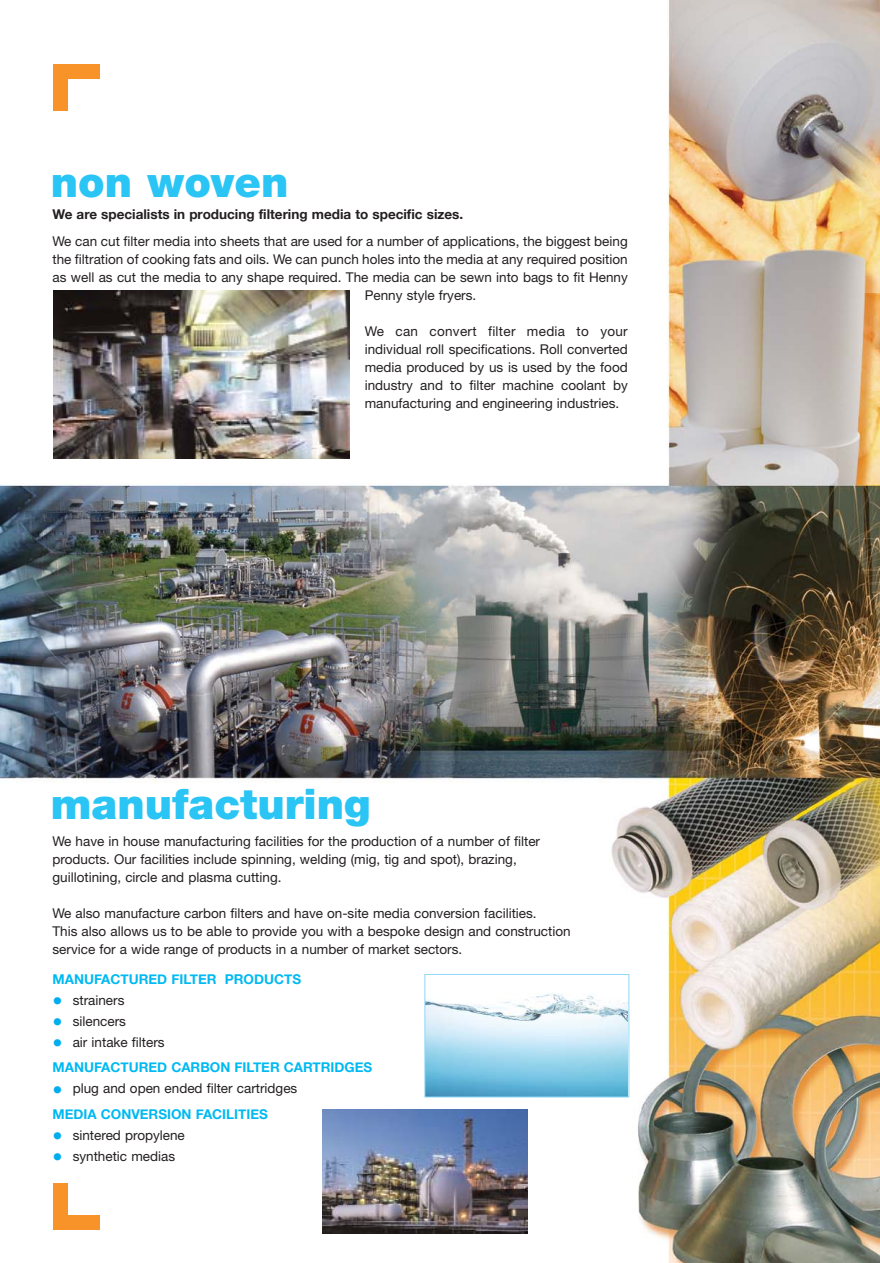
<style>
.page{position:relative;width:880px;height:1263px;background:#fff}
.page>*{position:absolute;margin:0;border:0;box-sizing:border-box;transform-origin:0 0}
.t1{font:900 42.3px "Helvetica Neue";color:#2ac5f4}
.t2{font:13.5px/18px "Helvetica Neue";color:#231f20}
.t3{font:700 13.5px/25.5px "Helvetica Neue";color:#00b9f2}
.t4{font:700 13.5px "Helvetica Neue";color:#231f20}
.s1{font-size:20.25px;color:#00aeef}
.s2{font-weight:400;font-size:20.25px;color:#00aeef}
.s3{font-weight:400;color:#231f20}
.s4{font-weight:700;color:#00b9f2}
</style>
<div class="page">
<img style="left:0;top:0;width:880px;height:1263px">
<div style="left:53px;top:64px;width:15px;height:47px;background:#f79328"></div>
<div style="left:53px;top:64px;width:47px;height:15px;background:#f79328"></div>
<div style="left:53px;top:1183px;width:15px;height:47px;background:#f79328"></div>
<div style="left:53px;top:1215px;width:47px;height:15px;background:#f79328"></div>
<img style="left:53px;top:291px;width:297px;height:167px">
<img style="left:426px;top:976px;width:201px;height:119px">
<div style="left:424px;top:974px;width:205px;height:123px;border:1px solid #8ed8f8"></div>
<img style="left:322px;top:1110px;width:205px;height:123px">
<h1 class="t1" style="left:51px;top:166px;width:239px">non woven</h1>
<p class="t4" style="left:53px;top:206px;width:412px">We are specialists in producing filtering media to specific sizes.</p>
<p class="t2" style="left:53px;top:234px;width:577px">We can cut filter media into sheets that are used for a number of applications, the biggest being</p>
<p class="t2" style="left:53px;top:252px;width:577px">the filtration of cooking fats and oils. We can punch holes into the media at any required position</p>
<p class="t2" style="left:53px;top:270px;width:577px">as well as cut the media to any shape required. The media can be sewn into bags to fit Henny</p>
<p class="t2" style="left:365px;top:288px;width:113px">Penny style fryers.</p>
<p class="t2" style="left:365px;top:324px;width:265px;text-align:justify">We can convert filter media to your individual roll specifications. Roll converted media produced by us is used by the food industry and to filter machine coolant by manufacturing and engineering industries.</p>
<h1 class="t1" style="left:51px;top:789px;width:321px">manufacturing</h1>
<p class="t2" style="left:53px;top:833px;width:489px">We have in house manufacturing facilities for the production of a number of filter products. Our facilities include spinning, welding (mig, tig and spot), brazing, guillotining, circle and plasma cutting.</p>
<p class="t2" style="left:53px;top:905px;width:520px">We also manufacture carbon filters and have on-site media conversion facilities.<br>This also allows us to be able to provide you with a bespoke design and construction service for a wide range of products in a number of market sectors.</p>
<p class="t3" style="left:53px;top:966px;width:250px">MANUFACTURED FILTER PRODUCTS</p>
<p class="t2" style="left:53px;top:992px;width:73px"><span class="s1">•</span> strainers</p>
<p class="t2" style="left:53px;top:1013px;width:75px"><span class="s1">•</span> silencers</p>
<p class="t3" style="left:53px;top:1029px;width:321px"><span class="s2">•</span> <span class="s3">air intake filters<br></span>MANUFACTURED CARBON FILTER CARTRIDGES</p>
<p class="t2" style="left:53px;top:1077px;width:246px;line-height:25.5px"><span class="s1">•</span> plug and open ended filter cartridges<br><span class="s4">MEDIA CONVERSION FACILITIES</span></p>
<p class="t2" style="left:53px;top:1127px;width:134px"><span class="s1">•</span> sintered propylene</p>
<p class="t2" style="left:53px;top:1148px;width:124px"><span class="s1">•</span> synthetic medias</p>
</div>
